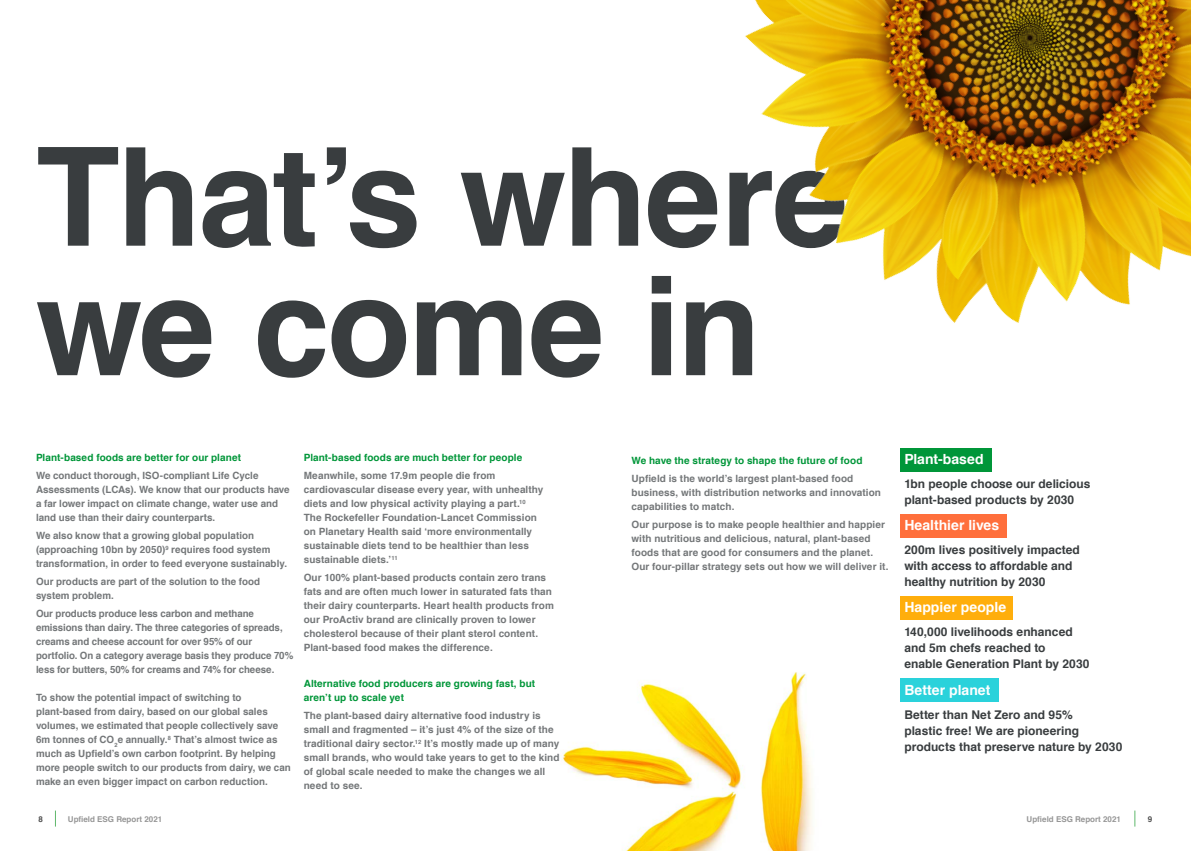
<style>
.page{position:relative;width:1191px;height:851px;background:#fff}
.page>*{position:absolute;margin:0;border:0;box-sizing:border-box;transform-origin:0 0}
.t1{font:700 136.9px/129.4px "Helvetica";letter-spacing:-.015em;color:#393d3f}
.t2{font:700 14px "Helvetica";color:#fff}
.t3{font:700 12px/16px "Helvetica";color:#393d3f}
.t4{font:700 10px/14px "Helvetica";letter-spacing:.005em;color:#747779}
.t5{font:700 10px/14px "Helvetica";letter-spacing:.005em;color:#009639}
.t6{font:700 8px "Helvetica";color:#969696}
.t7{font:700 8px "Helvetica";color:#4d4d4d}
</style>
<div class="page">
<img style="left:561px;top:672px;width:252px;height:178px">
<svg style="left:1134px;top:810px;width:1px;height:16px"></svg>
<svg style="left:55px;top:810px;width:1px;height:16px"></svg>
<img style="left:745px;top:0;width:446px;height:323px">
<div style="left:900px;top:597px;width:112px;height:23px;background:#ffae0c"></div>
<div style="left:900px;top:514px;width:106px;height:23px;background:#ff6f3c"></div>
<div style="left:900px;top:449px;width:91px;height:23px;background:#009639"></div>
<div style="left:900px;top:678px;width:98px;height:23px;background:#2ad2db"></div>
<p class="t1" style="left:36px;top:134px;width:814px">That’s where we come in</p>
<p class="t5" style="left:36px;top:450px;width:207px">Plant-based foods are better for our planet</p>
<p class="t4" style="left:36px;top:468px;width:255px">We conduct thorough, ISO-compliant Life Cycle Assessments (LCAs). We know that our products have a far lower impact on climate change, water use and land use than their dairy counterparts.</p>
<p class="t4" style="left:36px;top:528px;width:252px">We also know that a growing global population (approaching 10bn by 2050)<sup>9</sup> requires food system transformation, in order to feed everyone sustainably.</p>
<p class="t4" style="left:36px;top:574px;width:226px">Our products are part of the solution to the food system problem.</p>
<p class="t4" style="left:36px;top:606px;width:259px">Our products produce less carbon and methane emissions than dairy. The three categories of spreads, creams and cheese account for over 95% of our portfolio. On a category average basis they produce 70% less for butters, 50% for creams and 74% for cheese.</p>
<p class="t4" style="left:36px;top:690px;width:256px">To show the potential impact of switching to plant-based from dairy, based on our global sales volumes, we estimated that people collectively save 6m tonnes of CO<sub>2</sub>e annually.<sup>8</sup> That’s almost twice as much as Upfield’s own carbon footprint. By helping more people switch to our products from dairy, we can make an even bigger impact on carbon reduction.</p>
<p class="t5" style="left:304px;top:450px;width:220px">Plant-based foods are much better for people</p>
<p class="t4" style="left:304px;top:468px;width:241px">Meanwhile, some 17.9m people die from cardiovascular disease every year, with unhealthy diets and low physical activity playing a part.<sup>10<br></sup>The Rockefeller Foundation-Lancet Commission on Planetary Health said ‘more environmentally sustainable diets tend to be healthier than less sustainable diets.’<sup>11</sup></p>
<p class="t4" style="left:304px;top:570px;width:252px">Our 100% plant-based products contain zero trans fats and are often much lower in saturated fats than their dairy counterparts. Heart health products from our ProActiv brand are clinically proven to lower cholesterol because of their plant sterol content.<br>Plant-based food makes the difference.</p>
<p class="t5" style="left:304px;top:676px;width:233px">Alternative food producers are growing fast, but aren’t up to scale yet</p>
<p class="t4" style="left:304px;top:708px;width:257px">The plant-based dairy alternative food industry is small and fragmented – it’s just 4% of the size of the traditional dairy sector.<sup>12</sup> It’s mostly made up of many small brands, who would take years to get to the kind of global scale needed to make the changes we all need to see.</p>
<p class="t5" style="left:631px;top:453px;width:232px">We have the strategy to shape the future of food</p>
<p class="t4" style="left:631px;top:471px;width:251px">Upfield is the world’s largest plant-based food business, with distribution networks and innovation capabilities to match.</p>
<p class="t4" style="left:631px;top:517px;width:258px">Our purpose is to make people healthier and happier with nutritious and delicious, natural, plant-based foods that are good for consumers and the planet.<br>Our four-pillar strategy sets out how we will deliver it.</p>
<p class="t2" style="left:904px;top:448px;width:81px">Plant-based</p>
<p class="t3" style="left:904px;top:476px;width:188px">1bn people choose our delicious plant-based products by 2030</p>
<p class="t2" style="left:904px;top:514px;width:96px">Healthier lives</p>
<p class="t3" style="left:904px;top:542px;width:177px">200m lives positively impacted with access to affordable and healthy nutrition by 2030</p>
<p class="t2" style="left:904px;top:596px;width:103px">Happier people</p>
<p class="t3" style="left:904px;top:624px;width:187px">140,000 livelihoods enhanced and 5m chefs reached to<br>enable Generation Plant by 2030</p>
<p class="t2" style="left:904px;top:678px;width:88px">Better planet</p>
<p class="t3" style="left:904px;top:706px;width:219px">Better than Net Zero and 95%<br>plastic free! We are pioneering products that preserve nature by 2030</p>
<p class="t7" style="left:38px;top:812px;width:6px">8</p>
<p class="t6" style="left:68px;top:812px;width:96px">Upfield ESG Report 2021</p>
<p class="t6" style="left:1026px;top:812px;width:96px">Upfield ESG Report 2021</p>
<p class="t7" style="left:1148px;top:812px;width:6px">9</p>
</div>
